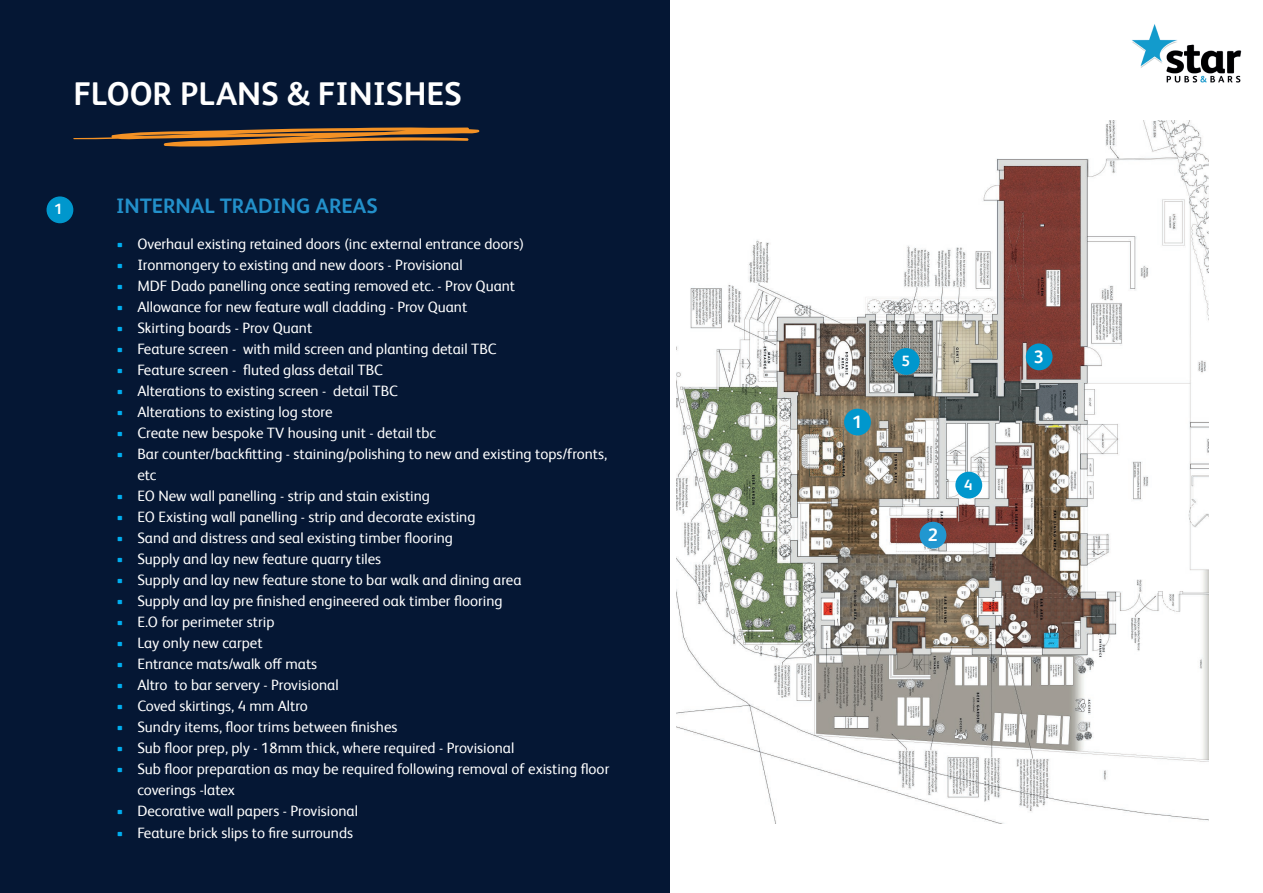
<style>
.page{position:relative;width:1263px;height:893px;background:#fff}
.page>*{position:absolute;margin:0;border:0;box-sizing:border-box;transform-origin:0 0}
.t1{font:700 33px "HEINEKEN Core";color:#fff}
.t2{font:700 21px "HEINEKEN Core";color:#2390ca}
.t3{font:700 18px "HEINEKEN Core";color:#fff}
.t4{font:15px/21px "HEINEKEN Core";color:#fff}
.t5{font:700 15px "HEINEKEN Core";color:#fff}
.s1{color:#00aeef}
</style>
<div class="page">
<img style="left:677px;top:120px;width:531px;height:703px">
<img style="left:1132px;top:24px;width:110px;height:59px">
<div style="left:0;top:0;width:669px;height:893px;background:#051734"></div>
<svg style="left:73px;top:127px;width:407px;height:20px"></svg>
<div style="left:844px;top:409px;width:27px;height:26px;background:#0097cd;border-radius:50%"></div>
<div style="left:919px;top:522px;width:27px;height:27px;background:#2197d0;border-radius:50%"></div>
<div style="left:1026px;top:343px;width:26px;height:27px;background:#0097cd;border-radius:50%"></div>
<div style="left:47px;top:196px;width:26px;height:27px;background:#0097cd;border-radius:50%"></div>
<div style="left:955px;top:472px;width:27px;height:26px;background:#0097cd;border-radius:50%"></div>
<div style="left:893px;top:348px;width:26px;height:27px;background:#0097cd;border-radius:50%"></div>
<h1 class="t1" style="left:73px;top:71px;width:390px">FLOOR PLANS &amp; FINISHES</h1>
<p class="t5" style="left:54px;top:198px;width:10px">1</p>
<h2 class="t2" style="left:116px;top:191px;width:263px">INTERNAL TRADING AREAS</h2>
<p class="t4" style="left:116px;top:232px;width:410px"><span class="s1">•</span> Overhaul existing retained doors (inc external entrance doors)</p>
<p class="t4" style="left:116px;top:253px;width:348px"><span class="s1">•</span> Ironmongery to existing and new doors - Provisional</p>
<p class="t4" style="left:116px;top:274px;width:401px"><span class="s1">•</span> MDF Dado panelling once seating removed etc. - Prov Quant</p>
<p class="t4" style="left:116px;top:295px;width:353px"><span class="s1">•</span> Allowance for new feature wall cladding - Prov Quant</p>
<p class="t4" style="left:116px;top:316px;width:198px"><span class="s1">•</span> Skirting boards - Prov Quant</p>
<p class="t4" style="left:116px;top:337px;width:382px"><span class="s1">•</span> Feature screen - with mild screen and planting detail TBC</p>
<p class="t4" style="left:116px;top:358px;width:269px"><span class="s1">•</span> Feature screen - fluted glass detail TBC</p>
<p class="t4" style="left:116px;top:379px;width:284px"><span class="s1">•</span> Alterations to existing screen - detail TBC</p>
<p class="t4" style="left:116px;top:400px;width:218px"><span class="s1">•</span> Alterations to existing log store</p>
<p class="t4" style="left:116px;top:421px;width:322px"><span class="s1">•</span> Create new bespoke TV housing unit - detail tbc</p>
<p class="t4" style="left:137px;top:442px;width:471px;text-indent:-21px"><span class="s1">•</span> Bar counter/backfitting - staining/polishing to new and existing tops/fronts, etc</p>
<p class="t4" style="left:116px;top:484px;width:315px"><span class="s1">•</span> EO New wall panelling - strip and stain existing</p>
<p class="t4" style="left:116px;top:505px;width:361px"><span class="s1">•</span> EO Existing wall panelling - strip and decorate existing</p>
<p class="t4" style="left:116px;top:526px;width:338px"><span class="s1">•</span> Sand and distress and seal existing timber flooring</p>
<p class="t4" style="left:116px;top:547px;width:267px"><span class="s1">•</span> Supply and lay new feature quarry tiles</p>
<p class="t4" style="left:116px;top:568px;width:407px"><span class="s1">•</span> Supply and lay new feature stone to bar walk and dining area</p>
<p class="t4" style="left:116px;top:589px;width:388px"><span class="s1">•</span> Supply and lay pre finished engineered oak timber flooring</p>
<p class="t4" style="left:116px;top:610px;width:160px"><span class="s1">•</span> E.O for perimeter strip</p>
<p class="t4" style="left:116px;top:631px;width:148px"><span class="s1">•</span> Lay only new carpet</p>
<p class="t4" style="left:116px;top:652px;width:203px"><span class="s1">•</span> Entrance mats/walk off mats</p>
<p class="t4" style="left:116px;top:673px;width:224px"><span class="s1">•</span> Altro to bar servery - Provisional</p>
<p class="t4" style="left:116px;top:694px;width:193px"><span class="s1">•</span> Coved skirtings, 4 mm Altro</p>
<p class="t4" style="left:116px;top:715px;width:283px"><span class="s1">•</span> Sundry items, floor trims between finishes</p>
<p class="t4" style="left:116px;top:736px;width:400px"><span class="s1">•</span> Sub floor prep, ply - 18mm thick, where required - Provisional</p>
<p class="t4" style="left:137px;top:757px;width:474px;text-indent:-21px"><span class="s1">•</span> Sub floor preparation as may be required following removal of existing floor coverings -latex</p>
<p class="t4" style="left:116px;top:799px;width:243px"><span class="s1">•</span> Decorative wall papers - Provisional</p>
<p class="t4" style="left:116px;top:821px;width:239px"><span class="s1">•</span> Feature brick slips to fire surrounds</p>
<p class="t3" style="left:852px;top:409px;width:12px">1</p>
<p class="t5" style="left:902px;top:351px;width:10px">5</p>
<p class="t3" style="left:928px;top:523px;width:12px">2</p>
<p class="t5" style="left:964px;top:474px;width:10px">4</p>
<p class="t3" style="left:1034px;top:344px;width:12px">3</p>
</div>
